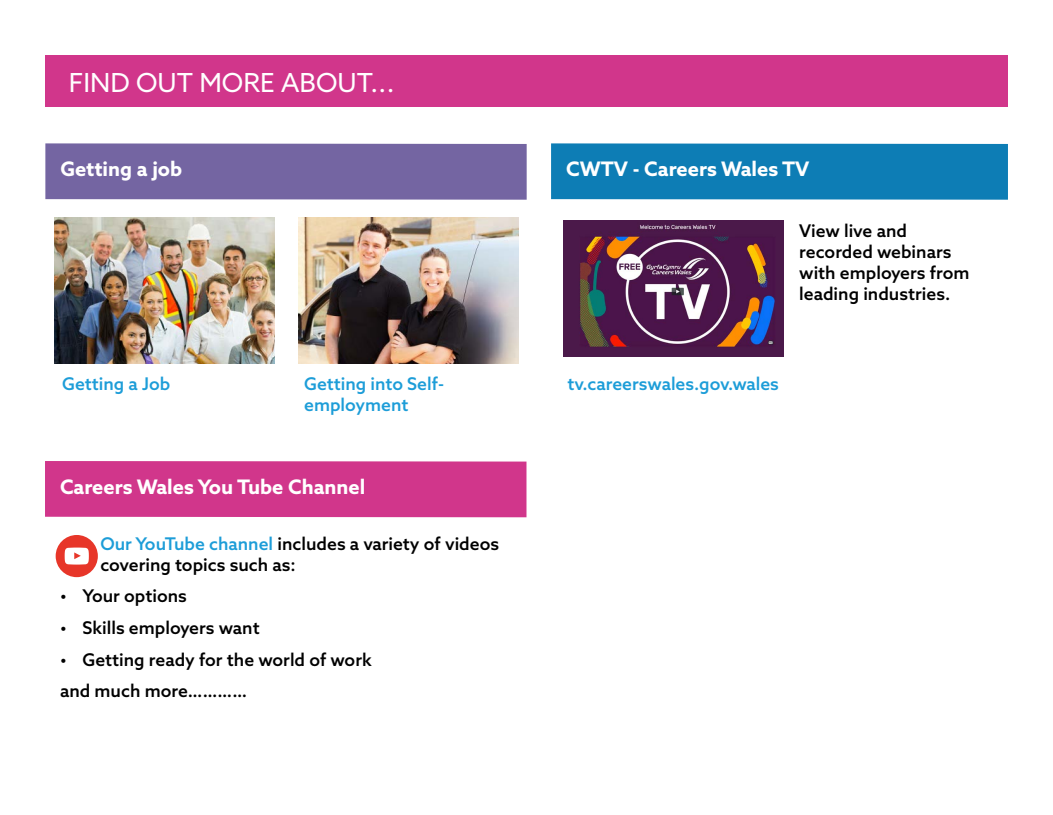
<style>
.page{position:relative;width:1053px;height:815px;background:#fff}
.page>*{position:absolute;margin:0;border:0;box-sizing:border-box;transform-origin:0 0}
.t1{font:26.25px "Azo Sans";color:#fff}
.t2{font:700 20px "Azo Sans";color:#fff}
.t3{font:500 17.5px/21px "Azo Sans";color:#000}
.t4{font:500 17.5px/21px "Azo Sans";color:#1d9dd8}
.s1{color:#1d9dd8}
</style>
<div class="page">
<div style="left:45px;top:56px;width:962px;height:51px;background:#d1368b"></div>
<div style="left:45px;top:143px;width:481px;height:57px;background:#7465a2"></div>
<img style="left:298px;top:217px;width:220px;height:147px">
<img style="left:54px;top:217px;width:220px;height:147px">
<div style="left:45px;top:461px;width:481px;height:56px;background:#d1368b"></div>
<div style="left:551px;top:143px;width:456px;height:57px;background:#0d7db5"></div>
<img style="left:563px;top:221px;width:220px;height:136px">
<svg style="left:56px;top:535px;width:42px;height:42px"></svg>
<p class="t1" style="left:69px;top:65px;width:327px">FIND OUT MORE ABOUT...</p>
<p class="t2" style="left:60px;top:156px;width:123px">Getting a job</p>
<p class="t4" style="left:62px;top:373px;width:109px">Getting a Job</p>
<p class="t4" style="left:304px;top:373px;width:141px">Getting into Self&shy;employment</p>
<p class="t2" style="left:60px;top:474px;width:307px">Careers Wales You Tube Channel</p>
<p class="t3" style="left:100px;top:533px;width:400px"><span class="s1">Our YouTube channel</span> includes a variety of videos covering topics such as:</p>
<p class="t3" style="left:60px;top:585px;width:128px">• Your options</p>
<p class="t3" style="left:60px;top:617px;width:201px">• Skills employers want</p>
<p class="t3" style="left:60px;top:649px;width:313px">• Getting ready for the world of work</p>
<p class="t3" style="left:60px;top:680px;width:189px">and much more…………</p>
<p class="t2" style="left:566px;top:156px;width:245px">CWTV - Careers Wales TV</p>
<p class="t3" style="left:799px;top:220px;width:172px">View live and recorded webinars with employers from leading industries.</p>
<p class="t4" style="left:567px;top:373px;width:213px">tv.careerswales.gov.wales</p>
</div>
